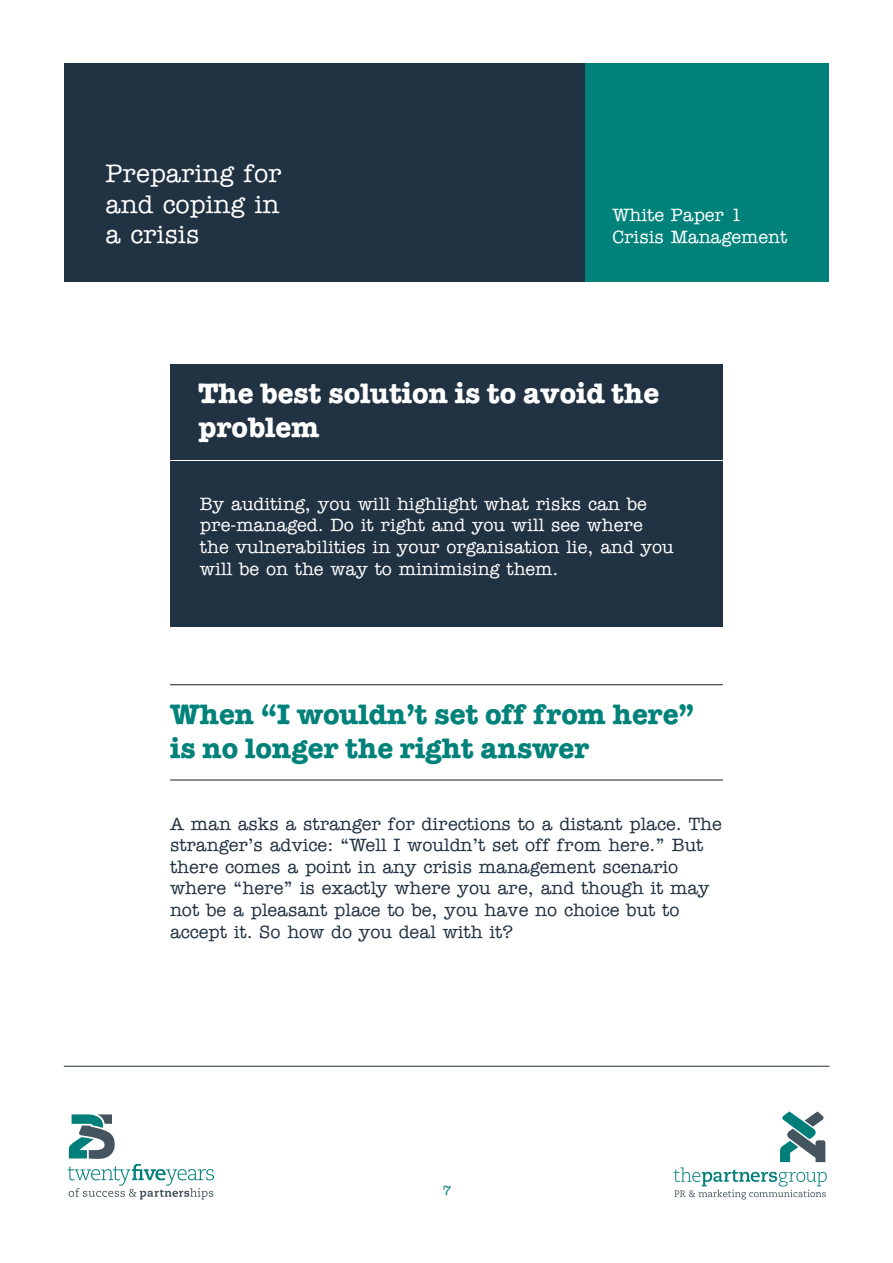
<style>
.page{position:relative;width:893px;height:1263px;background:#fff}
.page>*{position:absolute;margin:0;border:0;box-sizing:border-box;transform-origin:0 0}
.t1{font:700 28.5px/34.2px "American Typewriter";color:#00827a}
.t2{font:700 28.5px/34.2px "American Typewriter";color:#fff}
.t3{font:500 25.5px/30.6px "American Typewriter";color:#fff;text-align:justify}
.t4{font:500 18px/21.6px "American Typewriter";color:#213242}
.t5{font:500 18px/21.6px "American Typewriter";color:#fff}
.t6{font:500 13.5px "American Typewriter";color:#00827a}
</style>
<div class="page">
<div style="left:170px;top:364px;width:553px;height:263px;background:#213242"></div>
<hr style="left:170px;top:684px;width:553px;height:1px;background:#231f20">
<hr style="left:170px;top:780px;width:553px;height:1px;background:#231f20">
<div style="left:64px;top:64px;width:520px;height:218px;background:#213242"></div>
<div style="left:585px;top:64px;width:244px;height:218px;background:#00827a"></div>
<svg style="left:674px;top:1111px;width:153px;height:88px"></svg>
<svg style="left:68px;top:1114px;width:146px;height:85px"></svg>
<hr style="left:64px;top:1066px;width:766px;height:1px;background:#213242">
<hr style="left:170px;top:460px;width:553px;height:1px;background:#fff">
<h2 class="t3" style="left:106px;top:160px;width:177px">Preparing for and coping in a crisis</h2>
<p class="t5" style="left:612px;top:206px;width:176px">White Paper 1<br>Crisis Management</p>
<h1 class="t2" style="left:199px;top:379px;width:462px">The best solution is to avoid the problem</h1>
<p class="t5" style="left:200px;top:495px;width:475px">By auditing, you will highlight what risks can be pre-managed. Do it right and you will see where the vulnerabilities in your organisation lie, and you will be on the way to minimising them.</p>
<h1 class="t1" style="left:170px;top:700px;width:526px">When “I wouldn’t set off from here” is no longer the right answer</h1>
<p class="t4" style="left:170px;top:814px;width:553px">A man asks a stranger for directions to a distant place. The stranger’s advice: “Well I wouldn’t set off from here.” But there comes a point in any crisis management scenario where “here” is exactly where you are, and though it may not be a pleasant place to be, you have no choice but to accept it. So how do you deal with it?</p>
<p class="t6" style="left:442px;top:1186px;width:10px">7</p>
</div>
